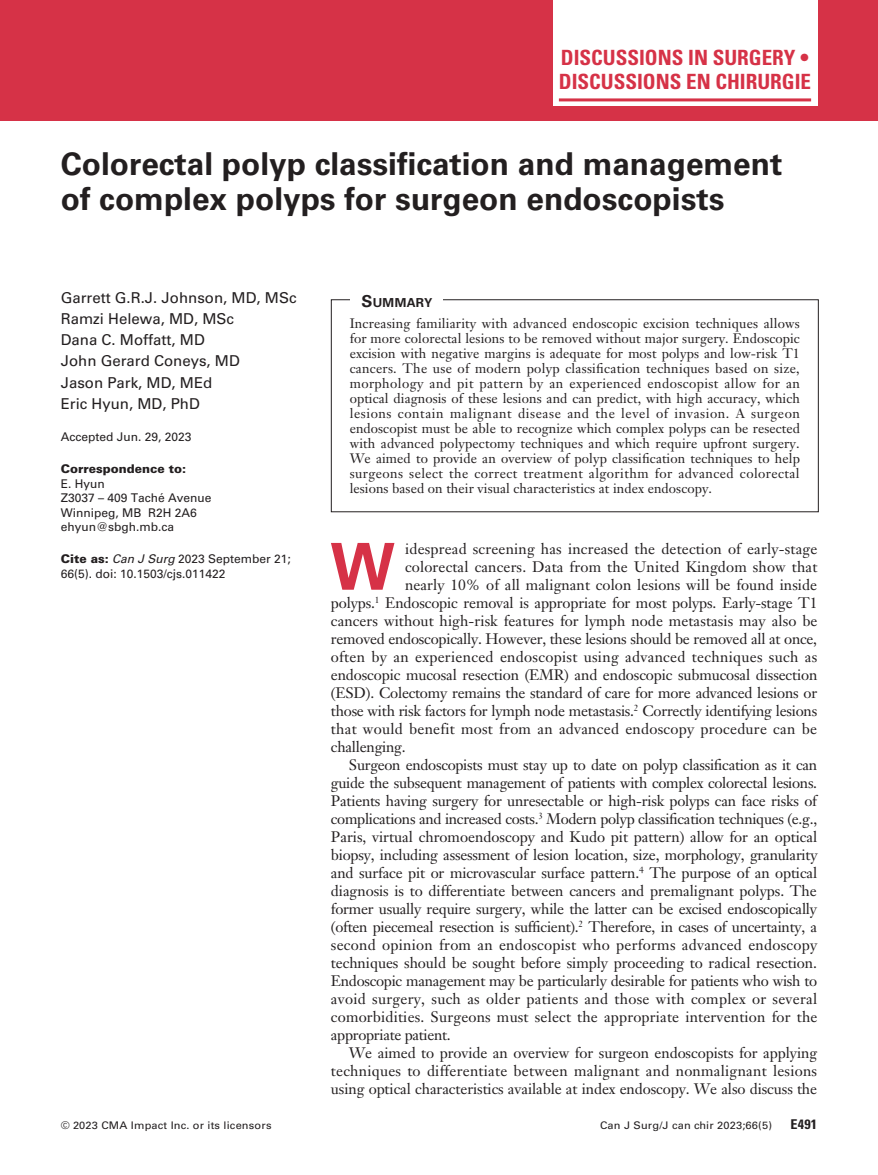
<style>
.page{position:relative;width:878px;height:1175px;background:#fff}
.page>*{position:absolute;margin:0;border:0;box-sizing:border-box;transform-origin:0 0}
.t1{font:700 64.8px "Univers LT Std";color:#d63247}
.t2{font:700 31.5px/34.5px "Univers LT Std";color:#231f20}
.t3{font:700 condensed 21px/24px "Univers LT Std";color:#d63247}
.t4{font:15px "Janson Text LT Std";letter-spacing:-.01em;color:#231f20}
.t5{font:15px "Janson Text LT Std";letter-spacing:.015em;color:#231f20}
.t6{font:15px "Janson Text LT Std";letter-spacing:.01em;color:#231f20}
.t7{font:15px/21px "Univers LT Std";color:#231f20}
.t8{font:15px "Janson Text LT Std";letter-spacing:.02em;color:#231f20}
.t9{font:13.5px/15px "Janson Text LT Std";letter-spacing:.005em;color:#231f20;text-align:justify}
.t10{font:700 condensed 13.5px "Univers LT Std";color:#231f20;scale:1.05 1}
.t11{font:700 12.3px "Univers LT Std";letter-spacing:.025em;color:#231f20}
.t12{font:12px/14.4px "Univers LT Std";color:#231f20}
.t13{font:900 12px "Univers LT Std";color:#231f20}
.t14{font:10.5px "Univers LT Std";letter-spacing:.015em;color:#231f20;scale:1.05 1}
.s1{font-weight:900}
.s2{font-style:italic}
.s3{font-size:16.5px}
</style>
<div class="page">
<div style="left:0;top:0;width:878px;height:120px;background:#d63247"></div>
<div style="left:331px;top:299px;width:487px;height:213px;border:1px solid #231f20"></div>
<div style="left:351px;top:292px;width:92px;height:17px;background:#fff"></div>
<div style="left:553px;top:0;width:264px;height:106px;background:#fff"></div>
<hr style="left:559px;top:98px;width:252px;height:3px;background:#d63247">
<h3 class="t3" style="left:559px;top:46px;width:254px">DISCUSSIONS IN SURGERY •<br>DISCUSSIONS EN CHIRURGIE</h3>
<h2 class="t2" style="left:61px;top:147px;width:723px">Colorectal polyp classification and management of complex polyps for surgeon endoscopists</h2>
<p class="t7" style="left:61px;top:288px;width:237px">Garrett G.R.J. Johnson, MD, MSc<br>Ramzi Helewa, MD, MSc<br>Dana C. Moffatt, MD<br>John Gerard Coneys, MD<br>Jason Park, MD, MEd<br>Eric Hyun, MD, PhD</p>
<p class="t12" style="left:61px;top:429px;width:132px">Accepted Jun. 29, 2023</p>
<p class="t13" style="left:61px;top:461px;width:127px">Correspondence to:</p>
<p class="t12" style="left:61px;top:476px;width:152px">E. Hyun<br>Z3037 – 409 Taché Avenue<br>Winnipeg, MB R2H 2A6 ehyun@sbgh.mb.ca</p>
<p class="t12" style="left:61px;top:552px;width:232px"><span class="s1">Cite as:</span> <span class="s2">Can J Surg</span> 2023 September 21;<br>66(5). doi: 10.1503/cjs.011422</p>
<p class="t11" style="left:361px;top:295px;width:72px"><span class="s3">S</span>UMMARY</p>
<p class="t9" style="left:350px;top:316px;width:452px">Increasing familiarity with advanced endoscopic excision techniques allows for more colorectal lesions to be removed without major surgery. Endoscopic excision with negative margins is adequate for most polyps and low-risk T1 cancers. The use of modern polyp classification techniques based on size, morphology and pit pattern by an experienced endoscopist allow for an optical diagnosis of these lesions and can predict, with high accuracy, which lesions contain malignant disease and the level of invasion. A surgeon endoscopist must be able to recognize which complex polyps can be resected with advanced polypectomy techniques and which require upfront surgery.<br>We aimed to provide an overview of polyp classification techniques to help surgeons select the correct treatment algorithm for advanced colorectal lesions based on their visual characteristics at index endoscopy.</p>
<h1 class="t1" style="left:330px;top:529px;width:66px">W</h1>
<p class="t6" style="left:405px;top:539px;width:414px">idespread screening has increased the detection of early-stage</p>
<p class="t6" style="left:405px;top:557px;width:413px">colorectal cancers. Data from the United Kingdom show that</p>
<p class="t4" style="left:405px;top:575px;width:413px">nearly 10% of all malignant colon lesions will be found inside</p>
<p class="t4" style="left:331px;top:593px;width:488px">polyps.<sup>1</sup> Endoscopic removal is appropriate for most polyps. Early-stage T1</p>
<p class="t4" style="left:331px;top:611px;width:488px">cancers without high-risk features for lymph node metastasis may also be</p>
<p class="t4" style="left:331px;top:629px;width:487px">removed endoscopically. However, these lesions should be removed all at once,</p>
<p class="t8" style="left:331px;top:647px;width:488px">often by an experienced endoscopist using advanced techniques such as</p>
<p class="t4" style="left:331px;top:665px;width:488px">endoscopic mucosal resection (EMR) and endoscopic submucosal dissection</p>
<p class="t4" style="left:331px;top:683px;width:487px">(ESD). Colectomy remains the standard of care for more advanced lesions or</p>
<p class="t4" style="left:331px;top:701px;width:488px">those with risk factors for lymph node metastasis.<sup>2</sup> Correctly identifying lesions</p>
<p class="t5" style="left:331px;top:719px;width:487px">that would benefit most from an advanced endoscopy procedure can be</p>
<p class="t4" style="left:331px;top:737px;width:76px">challenging.</p>
<p class="t4" style="left:349px;top:755px;width:470px">Surgeon endoscopists must stay up to date on polyp classification as it can</p>
<p class="t4" style="left:331px;top:773px;width:487px">guide the subsequent management of patients with complex colorectal lesions.</p>
<p class="t4" style="left:331px;top:791px;width:487px">Patients having surgery for unresectable or high-risk polyps can face risks of</p>
<p class="t4" style="left:331px;top:809px;width:488px">complications and increased costs.<sup>3</sup> Modern polyp classification techniques (e.g.,</p>
<p class="t4" style="left:331px;top:827px;width:488px">Paris, virtual chromoendoscopy and Kudo pit pattern) allow for an optical</p>
<p class="t4" style="left:331px;top:845px;width:488px">biopsy, including assessment of lesion location, size, morphology, granularity</p>
<p class="t4" style="left:331px;top:863px;width:488px">and surface pit or microvascular surface pattern.<sup>4</sup> The purpose of an optical</p>
<p class="t4" style="left:331px;top:881px;width:487px">diagnosis is to differentiate between cancers and premalignant polyps. The</p>
<p class="t4" style="left:331px;top:899px;width:487px">former usually require surgery, while the latter can be excised endoscopically</p>
<p class="t4" style="left:331px;top:917px;width:488px">(often piecemeal resection is sufficient).<sup>2</sup> Therefore, in cases of uncertainty, a</p>
<p class="t5" style="left:331px;top:935px;width:488px">second opinion from an endoscopist who performs advanced endoscopy</p>
<p class="t4" style="left:331px;top:953px;width:487px">techniques should be sought before simply proceeding to radical resection.</p>
<p class="t4" style="left:331px;top:971px;width:488px">Endoscopic management may be particularly desirable for patients who wish to</p>
<p class="t5" style="left:331px;top:989px;width:488px">avoid surgery, such as older patients and those with complex or several</p>
<p class="t6" style="left:331px;top:1007px;width:488px">comorbidities. Surgeons must select the appropriate intervention for the</p>
<p class="t4" style="left:331px;top:1025px;width:121px">appropriate patient.</p>
<p class="t4" style="left:349px;top:1043px;width:470px">We aimed to provide an overview for surgeon endoscopists for applying</p>
<p class="t5" style="left:331px;top:1061px;width:487px">techniques to differentiate between malignant and nonmalignant lesions</p>
<p class="t4" style="left:331px;top:1079px;width:487px">using optical characteristics available at index endoscopy. We also discuss the</p>
<p class="t14" style="left:61px;top:1119px;width:202px">© 2023 CMA Impact Inc. or its licensors</p>
<p class="t14" style="left:600px;top:1119px;width:165px">Can J Surg/J can chir 2023;66(5)</p>
<p class="t10" style="left:790px;top:1116px;width:27px">E491</p>
</div>
